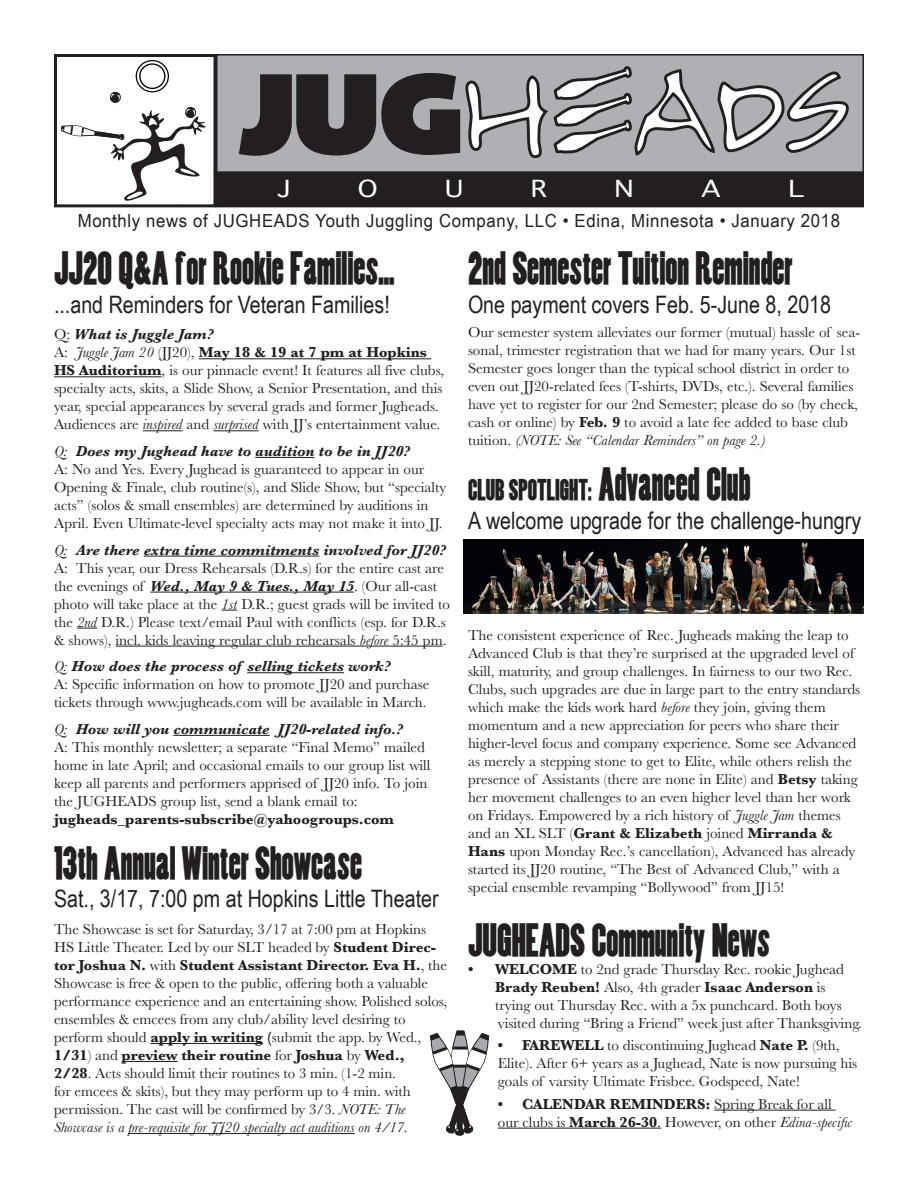
<style>
.page{position:relative;width:918px;height:1188px;background:#fff}
.page>*{position:absolute;margin:0;border:0;box-sizing:border-box;transform-origin:0 0}
.t1{font:700 42px "Copper Canyon WBW Demi";color:#231f20}
.t2{font:700 27px "Copper Canyon WBW Demi";color:#231f20}
.t3{font:24px "Arial Narrow";color:#231f20}
.t4{font:22.5px "Geneva";color:#fff;scale:1.2 1}
.t5{font:18px "Arial Narrow";letter-spacing:.03em;color:#231f20;scale:1.14 1}
.t6{font:15px/18px "Baskerville";color:#231f20}
.t7{font:italic 700 15px "Baskerville";color:#231f20}
.s1{font-weight:400;font-style:normal}
.s2{font-style:italic}
.s3{font-weight:700}
.s4{font-weight:400}
.s5{font-weight:700;font-style:italic}
.s6{font-size:42px}
</style>
<div class="page">
<hr style="left:199px;top:358px;width:232px;height:1px;background:#231f20">
<hr style="left:54px;top:376px;width:108px;height:1px;background:#231f20">
<hr style="left:143px;top:430px;width:39px;height:1px;background:#231f20">
<hr style="left:214px;top:430px;width:45px;height:1px;background:#231f20">
<hr style="left:255px;top:457px;width:59px;height:1px;background:#231f20">
<hr style="left:144px;top:556px;width:175px;height:1px;background:#231f20">
<hr style="left:150px;top:592px;width:204px;height:1px;background:#231f20">
<svg style="left:221px;top:610px;width:16px;height:1px"></svg>
<svg style="left:77px;top:628px;width:20px;height:1px"></svg>
<hr style="left:116px;top:646px;width:327px;height:1px;background:#231f20">
<hr style="left:247px;top:672px;width:97px;height:1px;background:#231f20">
<hr style="left:173px;top:735px;width:97px;height:1px;background:#231f20">
<hr style="left:150px;top:1043px;width:113px;height:1px;background:#231f20">
<hr style="left:122px;top:1061px;width:56px;height:1px;background:#231f20">
<hr style="left:128px;top:1133px;width:227px;height:1px;background:#231f20">
<hr style="left:714px;top:1110px;width:122px;height:1px;background:#231f20">
<hr style="left:498px;top:1128px;width:163px;height:1px;background:#231f20">
<div style="left:455px;top:1128px;width:9px;height:8px;border:1px solid #231f20;border-radius:50%"></div>
<svg style="left:430px;top:1031px;width:59px;height:103px"></svg>
<div style="left:217px;top:55px;width:646px;height:135px;background:#afb0b4"></div>
<div style="left:216px;top:54px;width:648px;height:137px;border:2px solid #231f20"></div>
<div style="left:216px;top:172px;width:647px;height:35px;background:#231f20"></div>
<div style="left:215px;top:171px;width:649px;height:36px;border:2px solid #231f20"></div>
<svg style="left:239px;top:66px;width:610px;height:93px"></svg>
<svg style="left:61px;top:60px;width:145px;height:141px"></svg>
<div style="left:54px;top:54px;width:162px;height:153px;border:3px solid #231f20"></div>
<img style="left:464px;top:539px;width:400px;height:75px">
<p class="t4" style="left:277px;top:176px;width:13px">J</p>
<p class="t4" style="left:358px;top:176px;width:18px">O</p>
<p class="t4" style="left:445px;top:176px;width:17px">U</p>
<p class="t4" style="left:531px;top:176px;width:15px">R</p>
<p class="t4" style="left:615px;top:176px;width:17px">N</p>
<p class="t4" style="left:701px;top:176px;width:18px">A</p>
<p class="t4" style="left:788px;top:176px;width:15px">L</p>
<p class="t5" style="left:78px;top:208px;width:670px">Monthly news of JUGHEADS Youth Juggling Company, LLC • Edina, Minnesota • January 2018</p>
<p class="t1" style="left:54px;top:245px;width:342px">JJ20 Q&amp;A for Rookie Families...</p>
<p class="t3" style="left:54px;top:287px;width:337px">...and Reminders for Veteran Families!</p>
<p class="t7" style="left:54px;top:324px;width:161px"><span class="s1">Q:</span> What is Juggle Jam?</p>
<p class="t6" style="left:54px;top:344px;width:392px">A: <span class="s2">Juggle Jam 20</span> (JJ20), <span class="s3">May 18 &amp; 19 at 7 pm at Hopkins HS Auditorium</span>, is our pinnacle event! It features all five clubs, specialty acts, skits, a Slide Show, a Senior Presentation, and this year, special appearances by several grads and former Jugheads.<br>Audiences are <span class="s2">inspired</span> and <span class="s2">surprised</span> with JJ’s entertainment value.</p>
<p class="t7" style="left:54px;top:441px;width:358px"><span class="s4">Q:</span> Does my Jughead have to audition to be in JJ20?</p>
<p class="t6" style="left:54px;top:460px;width:394px">A: No and Yes. Every Jughead is guaranteed to appear in our Opening &amp; Finale, club routine(s), and Slide Show, but “specialty acts” (solos &amp; small ensembles) are determined by auditions in April. Even Ultimate-level specialty acts may not make it into JJ.</p>
<p class="t7" style="left:54px;top:539px;width:393px"><span class="s4">Q:</span> Are there extra time commitments involved for JJ20?</p>
<p class="t6" style="left:54px;top:559px;width:397px">A: This year, our Dress Rehearsals (D.R.s) for the entire cast are the evenings of <span class="s5">Wed., May 9 &amp; Tues., May 15</span>. (Our all-cast photo will take place at the <span class="s2">1st</span> D.R.; guest grads will be invited to the <span class="s2">2nd</span> D.R.) Please text/email Paul with conflicts (esp. for D.R.s &amp; shows), incl. kids leaving regular club rehearsals <span class="s2">before</span> 5:45 pm.</p>
<p class="t7" style="left:54px;top:656px;width:338px"><span class="s4">Q:</span> How does the process of selling tickets work?</p>
<p class="t6" style="left:54px;top:676px;width:377px">A: Specific information on how to promote JJ20 and purchase tickets through www.jugheads.com will be available in March.</p>
<p class="t7" style="left:54px;top:719px;width:350px"><span class="s4">Q:</span> How will you communicate JJ20-related info.?</p>
<p class="t6" style="left:54px;top:738px;width:378px">A: This monthly newsletter; a separate “Final Memo” mailed home in late April; and occasional emails to our group list will keep all parents and performers apprised of JJ20 info. To join the JUGHEADS group list, send a blank email to: <span class="s3">jugheads_parents-subscribe@yahoogroups.com</span></p>
<p class="t1" style="left:54px;top:840px;width:310px">13th Annual Winter Showcase</p>
<p class="t3" style="left:54px;top:881px;width:386px">Sat., 3/17, 7:00 pm at Hopkins Little Theater</p>
<p class="t6" style="left:54px;top:920px;width:395px">The Showcase is set for Saturday, 3/17 at 7:00 pm at Hopkins HS Little Theater. Led by our SLT headed by <span class="s3">Student Direc&shy;tor Joshua N.</span> with <span class="s3">Student Assistant Director. Eva H.</span>, the Showcase is free &amp; open to the public, offering both a valuable performance experience and an entertaining show. Polished solos, ensembles &amp; emcees from any club/ability level desiring to perform should <span class="s3">apply in writing (</span>submit the app. by Wed., <span class="s3">1/31</span>) and <span class="s3">preview their routine</span> for <span class="s3">Joshua</span> by <span class="s3">Wed.,<br>2/28</span>. Acts should limit their routines to 3 min. (1-2 min.<br>for emcees &amp; skits), but they may perform up to 4 min. with permission. The cast will be confirmed by 3/3. <span class="s2">NOTE: The Showcase is a pre-requisite for JJ20 specialty act auditions on 4/17.</span></p>
<p class="t1" style="left:468px;top:245px;width:326px">2nd Semester Tuition Reminder</p>
<p class="t3" style="left:468px;top:287px;width:365px">One payment covers Feb. 5-June 8, 2018</p>
<p class="t6" style="left:468px;top:324px;width:394px">Our semester system alleviates our former (mutual) hassle of sea&shy;sonal, trimester registration that we had for many years. Our 1st Semester goes longer than the typical school district in order to even out JJ20-related fees (T-shirts, DVDs, etc.). Several families have yet to register for our 2nd Semester; please do so (by check, cash or online) by <span class="s3">Feb. 9</span> to avoid a late fee added to base club tuition. <span class="s2">(NOTE: See “Calendar Reminders” on page 2.)</span></p>
<p class="t2" style="left:468px;top:475px;width:284px">CLUB SPOTLIGHT: <span class="s6">Advanced Club</span></p>
<p class="t3" style="left:468px;top:503px;width:395px">A welcome upgrade for the challenge-hungry</p>
<p class="t6" style="left:468px;top:626px;width:394px">The consistent experience of Rec. Jugheads making the leap to Advanced Club is that they’re surprised at the upgraded level of skill, maturity, and group challenges. In fairness to our two Rec.<br>Clubs, such upgrades are due in large part to the entry standards which make the kids work hard <span class="s2">before</span> they join, giving them momentum and a new appreciation for peers who share their higher-level focus and company experience. Some see Advanced as merely a stepping stone to get to Elite, while others relish the presence of Assistants (there are none in Elite) and <span class="s3">Betsy</span> taking her movement challenges to an even higher level than her work on Fridays. Empowered by a rich history of <span class="s2">Juggle Jam</span> themes and an XL SLT (<span class="s3">Grant &amp; Elizabeth</span> joined <span class="s3">Mirranda &amp; Hans</span> upon Monday Rec.’s cancellation), Advanced has already started its JJ20 routine, “The Best of Advanced Club,” with a special ensemble revamping “Bollywood” from JJ15!</p>
<p class="t1" style="left:468px;top:917px;width:304px">JUGHEADS Community News</p>
<p class="t6" style="left:495px;top:960px;width:369px;text-indent:-27px"><span class="s3">• WELCOME</span> to 2nd grade Thursday Rec. rookie Jughead <span class="s3">Brady Reuben!</span> Also, 4th grader <span class="s3">Isaac Anderson</span> is trying out Thursday Rec. with a 5x punchcard. Both boys visited during “Bring a Friend” week just after Thanksgiving.</p>
<p class="t6" style="left:498px;top:1037px;width:361px"><span class="s3">• FAREWELL</span> to discontinuing Jughead <span class="s3">Nate P.</span> (9th,<br>Elite). After 6+ years as a Jughead, Nate is now pursuing his goals of varsity Ultimate Frisbee. Godspeed, Nate!</p>
<p class="t6" style="left:498px;top:1095px;width:356px"><span class="s3">• CALENDAR REMINDERS:</span> Spring Break for all our clubs is <span class="s3">March 26-30</span>. However, on other <span class="s2">Edina-specific</span></p>
</div>
